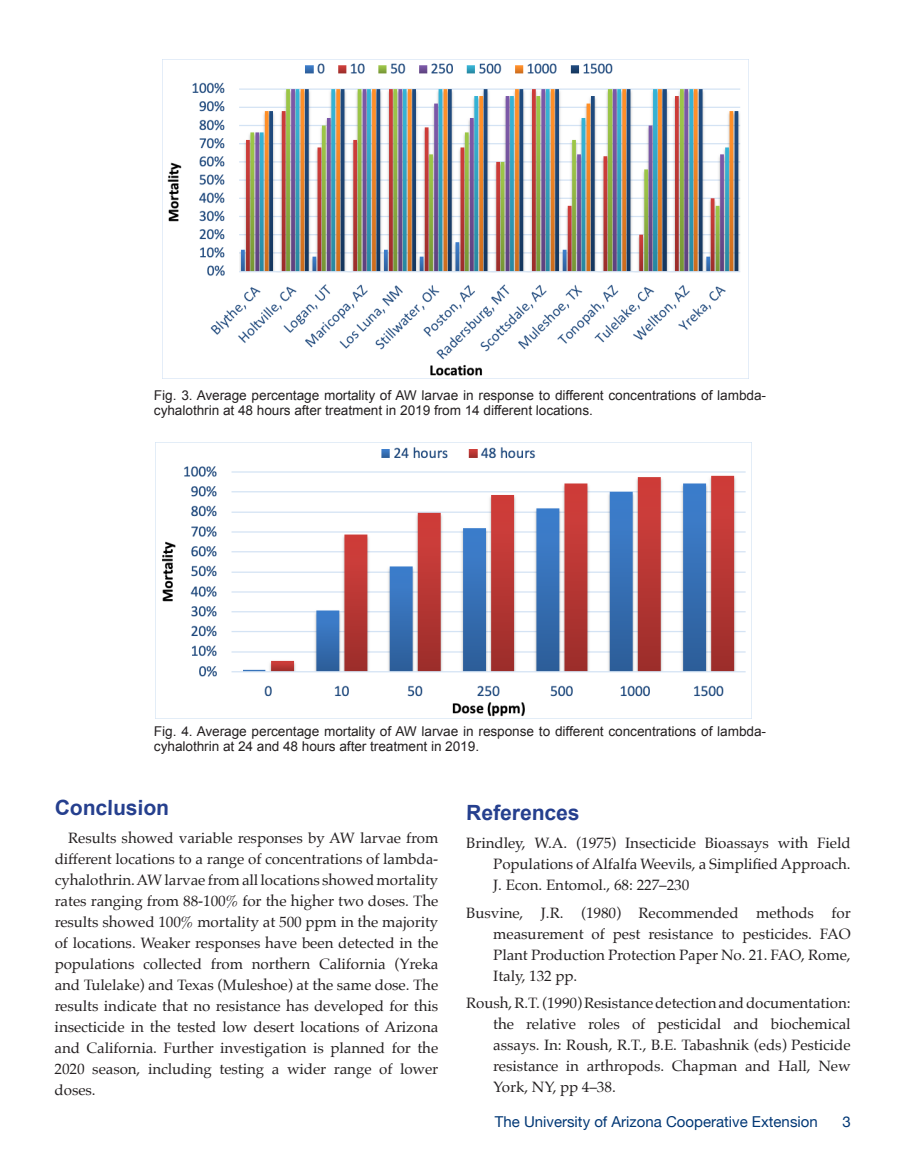
<style>
.page{position:relative;width:905px;height:1175px;background:#fff}
.page>*{position:absolute;margin:0;border:0;box-sizing:border-box;transform-origin:0 0}
.Body_text{font:700 21px "Arial";color:#253f8e}
.Body_text-2{font:15px/21px "Palatino";color:#231f20;text-align:justify}
.t1{font:15px "Helvetica Neue";color:#013775}
.Body_text-3{font:13.5px/15px "Arial";color:#231f20}
</style>
<div class="page">
<img style="left:162px;top:59px;width:586px;height:320px">
<img style="left:155px;top:442px;width:596px;height:276px">
<p class="Body_text-3" style="left:154px;top:388px;width:614px">Fig. 3. Average percentage mortality of AW larvae in response to different concentrations of lambda&shy;cyhalothrin at 48 hours after treatment in 2019 from 14 different locations.</p>
<p class="Body_text-3" style="left:154px;top:724px;width:614px">Fig. 4. Average percentage mortality of AW larvae in response to different concentrations of lambda&shy;cyhalothrin at 24 and 48 hours after treatment in 2019.</p>
<p class="Body_text" style="left:55px;top:794px;width:116px">Conclusion</p>
<p class="Body_text-2" style="left:55px;top:827px;width:385px;text-indent:14px">Results showed variable responses by AW larvae from different locations to a range of concentrations of lambda&shy;cyhalothrin. AW larvae from all locations showed mortality rates ranging from 88-100% for the higher two doses. The results showed 100% mortality at 500 ppm in the majority of locations. Weaker responses have been detected in the populations collected from northern California (Yreka and Tulelake) and Texas (Muleshoe) at the same dose. The results indicate that no resistance has developed for this insecticide in the tested low desert locations of Arizona and California. Further investigation is planned for the 2020 season, including testing a wider range of lower doses.</p>
<p class="Body_text" style="left:466px;top:799px;width:115px">References</p>
<p class="Body_text-2" style="left:493px;top:832px;width:359px;text-indent:-27px">Brindley, W.A. (1975) Insecticide Bioassays with Field Populations of Alfalfa Weevils, a Simplified Approach.<br>J. Econ. Entomol., 68: 227–230</p>
<p class="Body_text-2" style="left:493px;top:902px;width:359px;text-indent:-27px">Busvine, J.R. (1980) Recommended methods for measurement of pest resistance to pesticides. FAO Plant Production Protection Paper No. 21. FAO, Rome, Italy, 132 pp.</p>
<p class="Body_text-2" style="left:493px;top:992px;width:359px;text-indent:-27px">Roush, R.T. (1990) Resistance detection and documentation: the relative roles of pesticidal and biochemical assays. In: Roush, R.T., B.E. Tabashnik (eds) Pesticide resistance in arthropods. Chapman and Hall, New York, NY, pp 4–38.</p>
<p class="t1" style="left:495px;top:1110px;width:324px">The University of Arizona Cooperative Extension</p>
<p class="t1" style="left:842px;top:1111px;width:10px">3</p>
</div>
